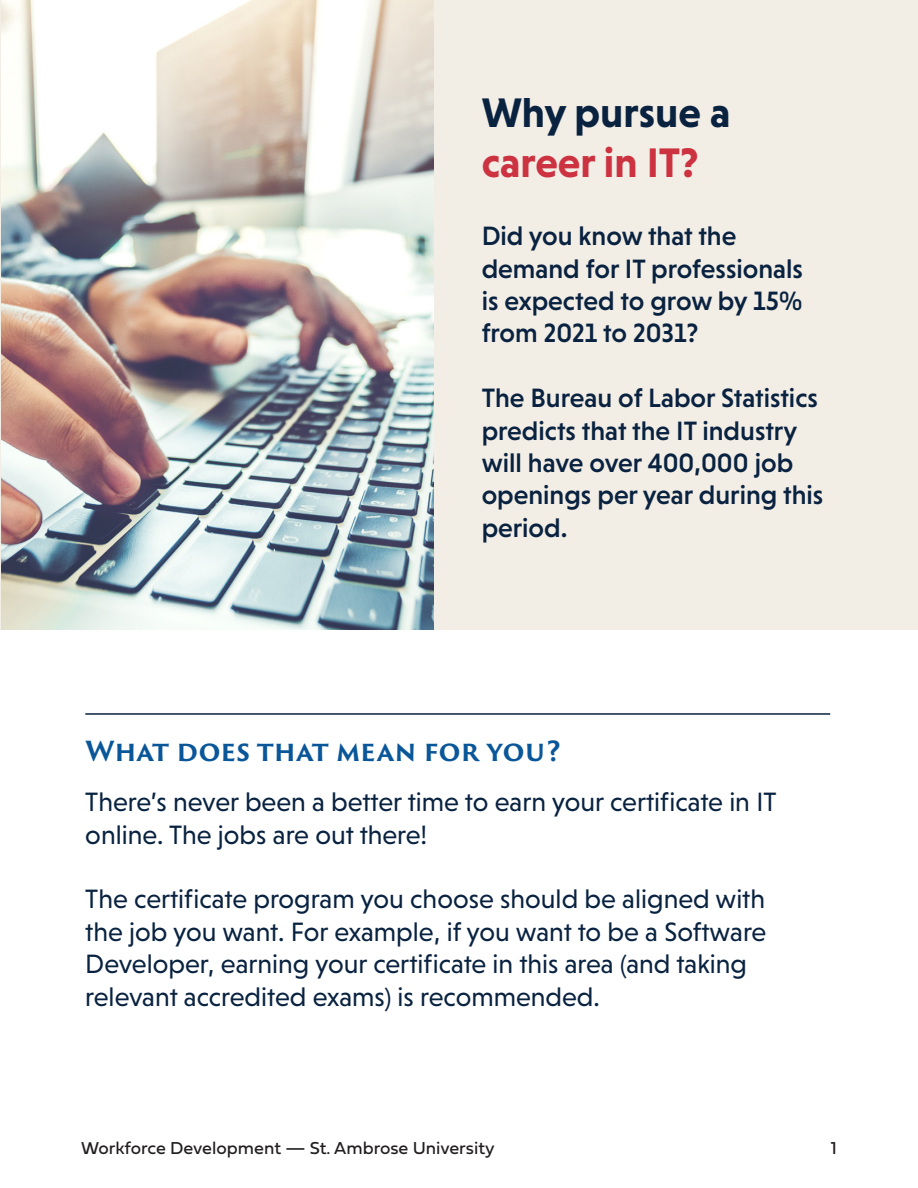
<style>
.page{position:relative;width:918px;height:1188px;background:#fff}
.page>*{position:absolute;margin:0;border:0;box-sizing:border-box;transform-origin:0 0}
.t1{font:700 42px/50.4px "Niveau Grotesk";color:#cc3240}
.t2{font:27px/32.4px "Niveau Grotesk";color:#092240}
.t3{font:500 27px/32.4px "Niveau Grotesk";color:#092240}
.t4{font:700 27px "Trajan Sans Pro";letter-spacing:-.005em;color:#095699}
.t5{font:18px "Fieldwork Geo Regular";color:#231f20}
.s1{color:#092240}
</style>
<div class="page">
<div style="left:0;top:1px;width:918px;height:629px;background:#f2ede5"></div>
<img style="left:2px;top:1px;width:432px;height:629px">
<hr style="left:85px;top:713px;width:745px;height:2px;background:#0a2240">
<p class="t1" style="left:482px;top:87px;width:250px"><span class="s1">Why pursue a </span>career in IT?</p>
<p class="t3" style="left:482px;top:220px;width:323px">Did you know that the demand for IT professionals is expected to grow by 15% from 2021 to 2031?</p>
<p class="t3" style="left:482px;top:382px;width:343px">The Bureau of Labor Statistics predicts that the IT industry will have over 400,000 job openings per year during this period.</p>
<p class="t4" style="left:85px;top:730px;width:477px">What does that mean for you?</p>
<p class="t2" style="left:85px;top:786px;width:693px">There’s never been a better time to earn your certificate in IT online. The jobs are out there!</p>
<p class="t2" style="left:85px;top:883px;width:682px">The certificate program you choose should be aligned with the job you want. For example, if you want to be a Software Developer, earning your certificate in this area (and taking relevant accredited exams) is recommended.</p>
<p class="t5" style="left:81px;top:1134px;width:415px">Workforce Development — St. Ambrose University</p>
<p class="t5" style="left:831px;top:1134px;width:8px">1</p>
</div>
